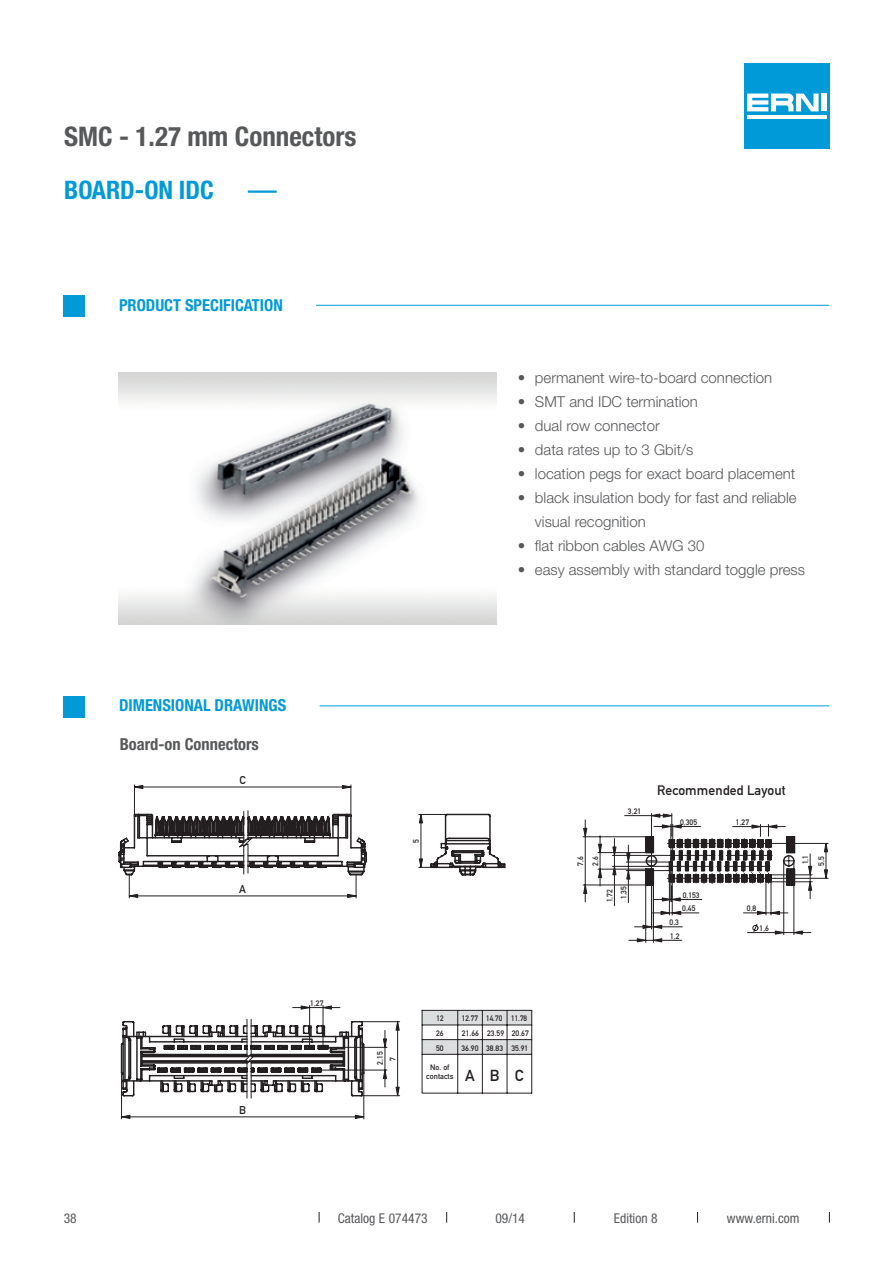
<style>
.page{position:relative;width:893px;height:1263px;background:#fff}
.page>*{position:absolute;margin:0;border:0;box-sizing:border-box;transform-origin:0 0}
.t1{font:700 condensed 27px "Helvetica Neue LT Pro";color:#57585a}
.t2{font:700 condensed 25.5px "Helvetica Neue LT Pro";color:#009ad9}
.t3{font:700 condensed 16.5px "Helvetica Neue LT Pro";color:#009ad9}
.t4{font:700 condensed 16.5px "Helvetica Neue LT Pro";color:#57585a}
.t5{font:300 15px/24px "Helvetica Neue LT Pro";color:#57585a}
.t6{font:condensed 13.5px "Helvetica Neue LT Pro";color:#57585a}
.t7{font:13.5px "DIN Mittelschrift LT";letter-spacing:.005em;color:#231f20}
.t8{font:11.25px "DIN Mittelschrift LT";color:#231f20}
.t9{font:7.8px/9.1px "DIN Mittelschrift LT";color:#231f20}
.t10{font:7.8px "DIN Mittelschrift LT";color:#231f20;scale:.95 1}
.s1{font-size:15.75px}
</style>
<div class="page">
<div style="left:744px;top:64px;width:85px;height:85px;background:#009ad9"></div>
<hr style="left:747px;top:115px;width:79px;height:4px;background:#fff">
<div style="left:821px;top:94px;width:5px;height:17px;background:#fff"></div>
<svg style="left:747px;top:94px;width:72px;height:17px"></svg>
<hr style="left:248px;top:190px;width:29px;height:3px;background:#009ad9">
<div style="left:64px;top:296px;width:21px;height:21px;background:#009ad9"></div>
<hr style="left:316px;top:305px;width:513px;height:1px;background:#009ad9">
<img style="left:118px;top:372px;width:379px;height:252px">
<div style="left:64px;top:696px;width:21px;height:21px;background:#009ad9"></div>
<hr style="left:320px;top:705px;width:509px;height:1px;background:#009ad9">
<svg style="left:423px;top:1010px;width:109px;height:84px"></svg>
<hr style="left:775px;top:878px;width:53px;height:1px;background:#231f20">
<hr style="left:775px;top:843px;width:53px;height:1px;background:#231f20">
<hr style="left:826px;top:843px;width:1px;height:35px;background:#231f20">
<svg style="left:823px;top:842px;width:5px;height:10px"></svg>
<svg style="left:823px;top:869px;width:5px;height:10px"></svg>
<svg style="left:122px;top:1005px;width:301px;height:112px"></svg>
<hr style="left:121px;top:1073px;width:1px;height:46px;background:#231f20">
<hr style="left:363px;top:1073px;width:1px;height:46px;background:#231f20">
<svg style="left:122px;top:1114px;width:9px;height:5px"></svg>
<svg style="left:355px;top:1114px;width:10px;height:5px"></svg>
<svg style="left:118px;top:784px;width:695px;height:159px"></svg>
<hr style="left:309px;top:1005px;width:1px;height:41px;background:#231f20">
<hr style="left:323px;top:1005px;width:1px;height:41px;background:#231f20">
<hr style="left:310px;top:1007px;width:30px;height:1px;background:#231f20">
<svg style="left:293px;top:1005px;width:17px;height:5px"></svg>
<svg style="left:322px;top:1005px;width:10px;height:5px"></svg>
<svg style="left:120px;top:1018px;width:280px;height:81px"></svg>
<h1 class="t1" style="left:64px;top:120px;width:294px">SMC - 1.27 mm Connectors</h1>
<h2 class="t2" style="left:64px;top:175px;width:151px">BOARD-ON IDC</h2>
<p class="t3" style="left:119px;top:295px;width:165px">PRODUCT SPECIFICATION</p>
<p class="t5" style="left:518px;top:365px;width:256px">• permanent wire-to-board connection</p>
<p class="t5" style="left:518px;top:389px;width:182px">• SMT and IDC termination</p>
<p class="t5" style="left:518px;top:413px;width:143px">• dual row connector</p>
<p class="t5" style="left:518px;top:437px;width:177px">• data rates up to 3 Gbit/s</p>
<p class="t5" style="left:518px;top:461px;width:279px">• location pegs for exact board placement</p>
<p class="t5" style="left:535px;top:485px;width:263px;text-indent:-17px">• black insulation body for fast and reliable visual recognition</p>
<p class="t5" style="left:518px;top:533px;width:188px">• flat ribbon cables AWG 30</p>
<p class="t5" style="left:518px;top:557px;width:289px">• easy assembly with standard toggle press</p>
<p class="t6" style="left:64px;top:1210px;width:14px">38</p>
<p class="t3" style="left:119px;top:695px;width:169px">DIMENSIONAL DRAWINGS</p>
<p class="t4" style="left:120px;top:735px;width:141px">Board-on Connectors</p>
<p class="t8" style="left:240px;top:774px;width:8px">C</p>
<p class="t8" style="left:239px;top:883px;width:8px">A</p>
<p class="t8" style="left:239px;top:1104px;width:8px">B</p>
<p class="t9" style="left:310px;top:998px;width:15px">1,27</p>
<p class="t9" style="left:412px;top:843px;width:5px;rotate:-90deg">5</p>
<p class="t9" style="left:376px;top:1065px;width:15px;rotate:-90deg">2,15</p>
<p class="t9" style="left:388px;top:1060px;width:5px;rotate:-90deg">7</p>
<p class="t10" style="left:437px;top:1014px;width:9px">12</p>
<p class="t10" style="left:462px;top:1014px;width:70px">12.77 14.70 11.78</p>
<p class="t9" style="left:436px;top:1029px;width:9px">26</p>
<p class="t9" style="left:462px;top:1029px;width:68px">21.66 23.59 20.67</p>
<p class="t9" style="left:436px;top:1043px;width:9px">50</p>
<p class="t9" style="left:461px;top:1043px;width:68px">36.90 38.83 35.91</p>
<p class="t9" style="left:426px;top:1062px;width:99px;text-indent:4px">No. of<br>contacts <span class="s1">A B C</span></p>
<p class="t9" style="left:628px;top:806px;width:15px">3,21</p>
<p class="t7" style="left:657px;top:783px;width:130px">Recommended Layout</p>
<p class="t9" style="left:680px;top:817px;width:19px">0,305</p>
<p class="t9" style="left:736px;top:817px;width:15px">1,27</p>
<p class="t9" style="left:573px;top:866px;width:11px;line-height:14.9px;rotate:-90deg">7,6<br>2,6</p>
<p class="t9" style="left:817px;top:865px;width:11px;rotate:-90deg">5,5</p>
<p class="t9" style="left:801px;top:864px;width:11px;rotate:-90deg">1,1</p>
<p class="t9" style="left:619px;top:899px;width:15px;rotate:-90deg">1,35</p>
<p class="t9" style="left:605px;top:902px;width:15px;rotate:-90deg">1,72</p>
<p class="t9" style="left:683px;top:890px;width:19px">0,153</p>
<p class="t9" style="left:682px;top:904px;width:15px">0,45</p>
<p class="t9" style="left:670px;top:918px;width:11px">0,3</p>
<p class="t9" style="left:670px;top:931px;width:11px">1,2</p>
<p class="t9" style="left:747px;top:904px;width:11px">0,8</p>
<p class="t9" style="left:759px;top:923px;width:11px">1,6</p>
<p class="t6" style="left:338px;top:1210px;width:91px">Catalog E 074473</p>
<p class="t6" style="left:495px;top:1210px;width:31px">09/14</p>
<p class="t6" style="left:614px;top:1210px;width:45px">Edition 8</p>
<p class="t6" style="left:727px;top:1210px;width:74px">www.erni.com</p>
</div>
